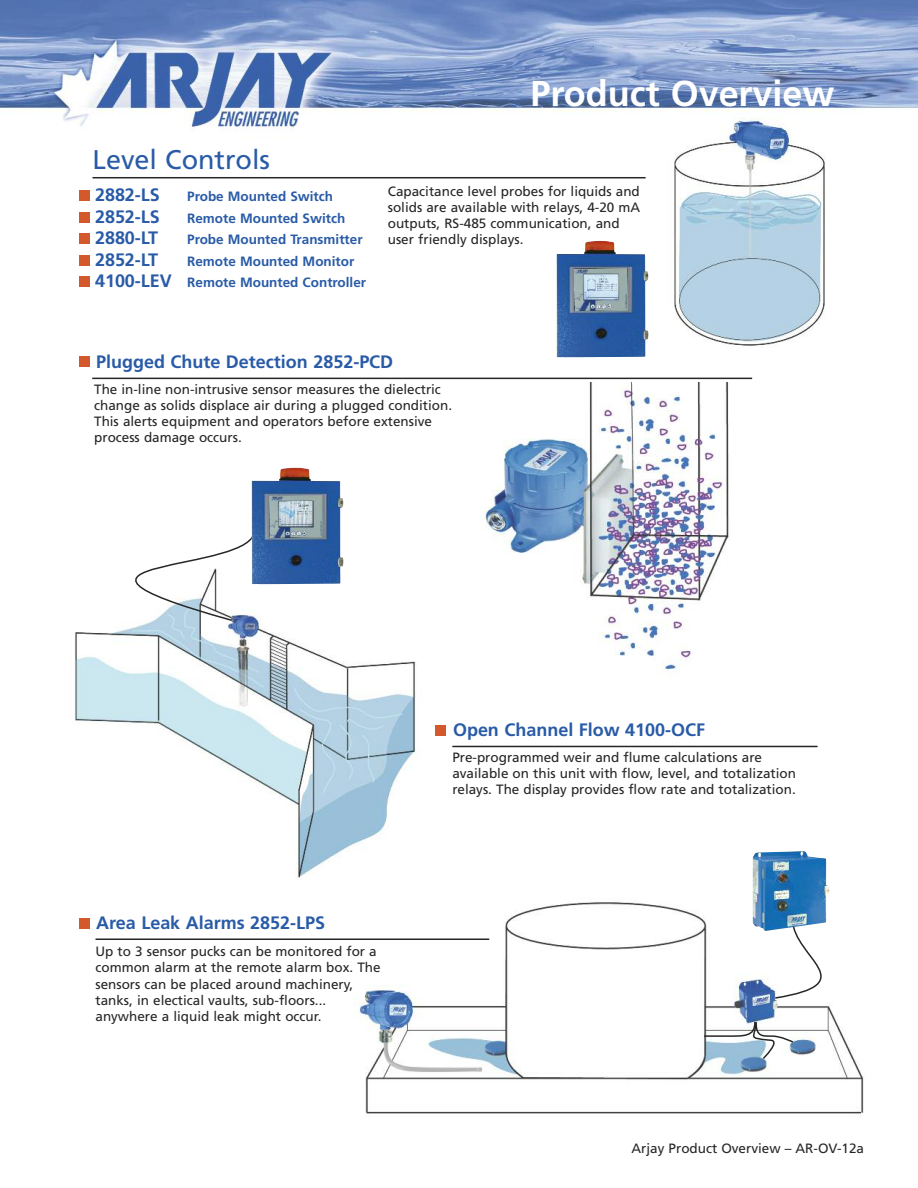
<style>
.page{position:relative;width:918px;height:1188px;background:#fff}
.page>*{position:absolute;margin:0;border:0;box-sizing:border-box;transform-origin:0 0}
.t1{font:700 36px "Frutiger";color:#fff}
.t2{font:27px "Frutiger";color:#295ba7}
.t3{font:700 18px "Frutiger";color:#295ba7}
.t4{font:13.5px/16.2px "Frutiger";color:#272627}
.t5{font:700 13.5px/21.6px "Frutiger";color:#295ba7}
.s1{font-size:18px}
</style>
<div class="page">
<img style="left:0;top:0;width:918px;height:127px">
<img style="left:343px;top:902px;width:521px;height:213px">
<div style="left:79px;top:918px;width:11px;height:11px;background:#d3592c"></div>
<hr style="left:96px;top:939px;width:393px;height:1px;background:#272627">
<img style="left:483px;top:382px;width:246px;height:289px">
<img style="left:664px;top:117px;width:169px;height:229px">
<div style="left:79px;top:190px;width:11px;height:11px;background:#d3592c"></div>
<div style="left:79px;top:212px;width:11px;height:11px;background:#d3592c"></div>
<div style="left:79px;top:233px;width:11px;height:11px;background:#d3592c"></div>
<div style="left:79px;top:255px;width:11px;height:11px;background:#d3592c"></div>
<div style="left:79px;top:277px;width:11px;height:10px;background:#d3592c"></div>
<div style="left:436px;top:725px;width:10px;height:11px;background:#d3592c"></div>
<hr style="left:93px;top:177px;width:553px;height:1px;background:#272627">
<hr style="left:92px;top:378px;width:660px;height:1px;background:#272627">
<hr style="left:452px;top:746px;width:366px;height:1px;background:#272627">
<div style="left:79px;top:356px;width:11px;height:11px;background:#d3592c"></div>
<img style="left:74px;top:584px;width:342px;height:294px">
<img style="left:556px;top:241px;width:92px;height:117px">
<svg style="left:74px;top:538px;width:185px;height:84px"></svg>
<img style="left:251px;top:468px;width:93px;height:116px">
<svg style="left:774px;top:918px;width:90px;height:82px"></svg>
<svg style="left:703px;top:1020px;width:91px;height:40px"></svg>
<img style="left:752px;top:851px;width:78px;height:80px">
<h2 class="t2" style="left:93px;top:148px;width:179px">Level Controls</h2>
<h3 class="t3" style="left:95px;top:187px;width:66px">2882-LS</h3>
<p class="t5" style="left:187px;top:187px;width:147px">Probe Mounted Switch</p>
<h3 class="t3" style="left:95px;top:209px;width:66px">2852-LS</h3>
<p class="t5" style="left:187px;top:208px;width:160px">Remote Mounted Switch</p>
<h3 class="t3" style="left:95px;top:231px;width:65px">2880-LT</h3>
<p class="t5" style="left:187px;top:230px;width:177px">Probe Mounted Transmitter</p>
<h3 class="t3" style="left:95px;top:252px;width:65px">2852-LT</h3>
<p class="t5" style="left:95px;top:251px;width:273px;text-indent:92px">Remote Mounted Monitor<br><span class="s1">4100-LEV</span> Remote Mounted Controller</p>
<h1 class="t1" style="left:531px;top:79px;width:306px">Product Overview</h1>
<p class="t4" style="left:388px;top:184px;width:254px">Capacitance level probes for liquids and solids are available with relays, 4-20 mA outputs, RS-485 communication, and user friendly displays.</p>
<h3 class="t3" style="left:96px;top:355px;width:299px">Plugged Chute Detection 2852-PCD</h3>
<p class="t4" style="left:94px;top:382px;width:359px">The in-line non-intrusive sensor measures the dielectric change as solids displace air during a plugged condition.<br>This alerts equipment and operators before extensive process damage occurs.</p>
<h3 class="t3" style="left:453px;top:723px;width:254px">Open Channel Flow 4100-OCF</h3>
<h3 class="t3" style="left:96px;top:916px;width:230px">Area Leak Alarms 2852-LPS</h3>
<p class="t4" style="left:96px;top:944px;width:287px">Up to 3 sensor pucks can be monitored for a common alarm at the remote alarm box. The sensors can be placed around machinery, tanks, in electical vaults, sub-floors... anywhere a liquid leak might occur.</p>
<p class="t4" style="left:452px;top:750px;width:345px">Pre-programmed weir and flume calculations are available on this unit with flow, level, and totalization relays. The display provides flow rate and totalization.</p>
<p class="t4" style="left:632px;top:1141px;width:234px">Arjay Product Overview – AR-OV-12a</p>
</div>
